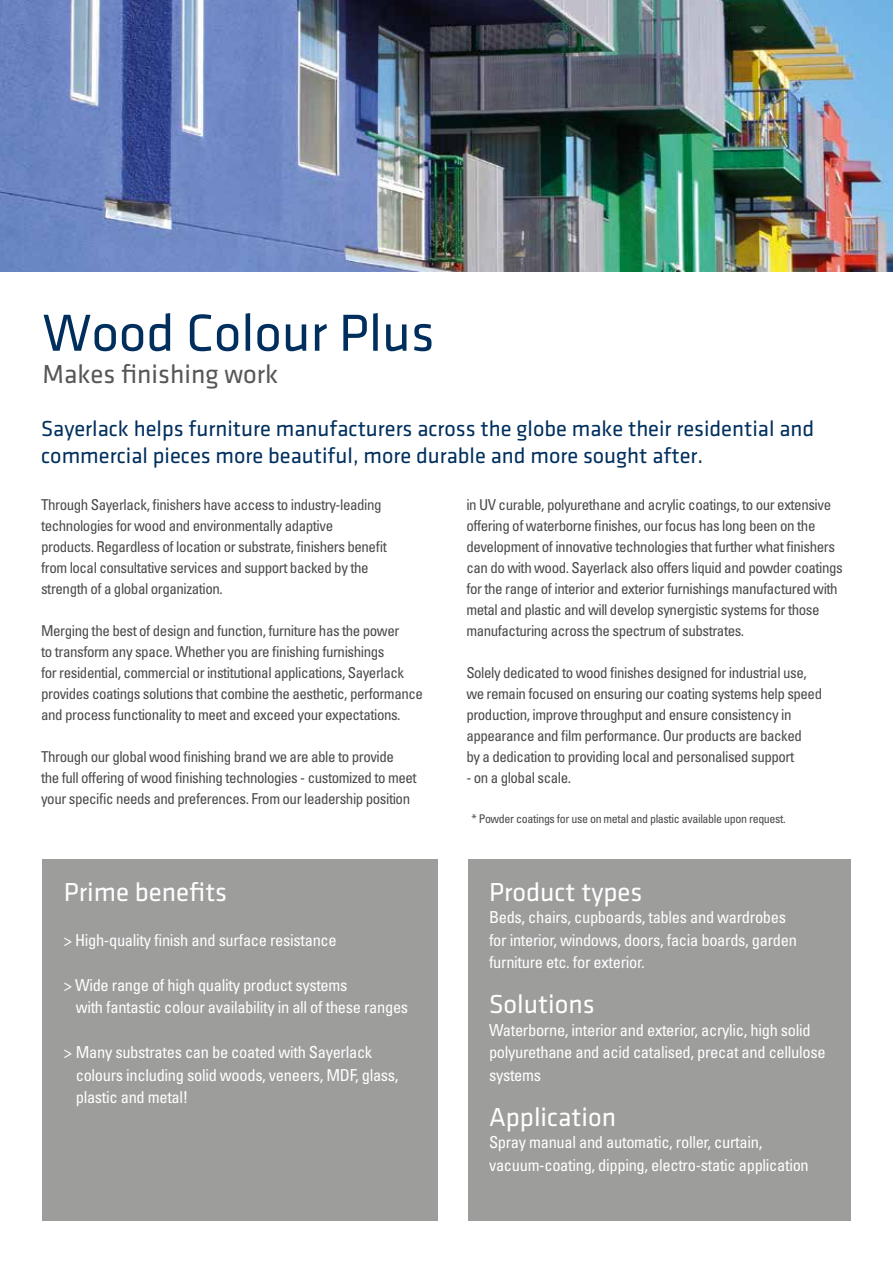
<style>
.page{position:relative;width:893px;height:1263px;background:#fff}
.page>*{position:absolute;margin:0;border:0;box-sizing:border-box;transform-origin:0 0}
.t1{font:54px "Klavika";color:#002f5e}
.t2{font:27px "Klavika";color:#fff}
.t3{font:27px "Klavika";color:#575756}
.t4{font:22.5px/27px "Klavika";color:#002f5e}
.t5{font:condensed 16.5px/22.5px "Univers LT Std";letter-spacing:-.02em;color:#fff}
.t6{font:condensed 15px/21px "Univers LT Std";letter-spacing:-.03em;color:#4a4a49}
.t7{font:condensed 12px "Univers LT Std";letter-spacing:-.03em;color:#4a4a49}
</style>
<div class="page">
<div style="left:43px;top:859px;width:395px;height:361px;background:#9d9d9c"></div>
<div style="left:468px;top:859px;width:382px;height:361px;background:#9d9d9c"></div>
<img style="left:0;top:0;width:893px;height:272px">
<h1 class="t1" style="left:43px;top:298px;width:393px">Wood Colour Plus</h1>
<h2 class="t3" style="left:43px;top:357px;width:237px">Makes finishing work</h2>
<h3 class="t4" style="left:41px;top:414px;width:775px">Sayerlack helps furniture manufacturers across the globe make their residential and commercial pieces more beautiful, more durable and more sought after.</h3>
<p class="t6" style="left:41px;top:494px;width:347px">Through Sayerlack, finishers have access to industry-leading technologies for wood and environmentally adaptive products. Regardless of location or substrate, finishers benefit from local consultative services and support backed by the strength of a global organization.</p>
<p class="t6" style="left:41px;top:620px;width:383px">Merging the best of design and function, furniture has the power<br>to transform any space. Whether you are finishing furnishings<br>for residential, commercial or institutional applications, Sayerlack provides coatings solutions that combine the aesthetic, performance and process functionality to meet and exceed your expectations.</p>
<p class="t6" style="left:41px;top:746px;width:377px">Through our global wood finishing brand we are able to provide<br>the full offering of wood finishing technologies - customized to meet your specific needs and preferences. From our leadership position</p>
<h2 class="t2" style="left:64px;top:874px;width:165px">Prime benefits</h2>
<p class="t5" style="left:64px;top:928px;width:274px">&gt; High-quality finish and surface resistance</p>
<p class="t5" style="left:76px;top:973px;width:334px;text-indent:-12px">&gt; Wide range of high quality product systems<br>with fantastic colour availability in all of these ranges</p>
<p class="t5" style="left:76px;top:1041px;width:324px;text-indent:-12px">&gt; Many substrates can be coated with Sayerlack colours including solid woods, veneers, MDF, glass, plastic and metal!</p>
<p class="t6" style="left:466px;top:494px;width:378px">in UV curable, polyurethane and acrylic coatings, to our extensive offering of waterborne finishes, our focus has long been on the development of innovative technologies that further what finishers can do with wood. Sayerlack also offers liquid and powder coatings for the range of interior and exterior furnishings manufactured with metal and plastic and will develop synergistic systems for those manufacturing across the spectrum of substrates.</p>
<p class="t6" style="left:466px;top:662px;width:357px">Solely dedicated to wood finishes designed for industrial use, we remain focused on ensuring our coating systems help speed production, improve throughput and ensure consistency in appearance and film performance. Our products are backed<br>by a dedication to providing local and personalised support</p>
<p class="t6" style="left:466px;top:767px;width:106px">- on a global scale.</p>
<p class="t7" style="left:471px;top:811px;width:316px">* Powder coatings for use on metal and plastic available upon request.</p>
<h2 class="t2" style="left:489px;top:874px;width:155px">Product types</h2>
<p class="t5" style="left:489px;top:906px;width:309px">Beds, chairs, cupboards, tables and wardrobes for interior, windows, doors, facia boards, garden furniture etc. for exterior.</p>
<h2 class="t2" style="left:489px;top:986px;width:107px">Solutions</h2>
<p class="t5" style="left:489px;top:1018px;width:338px">Waterborne, interior and exterior, acrylic, high solid polyurethane and acid catalised, precat and cellulose systems</p>
<h2 class="t2" style="left:489px;top:1099px;width:129px">Application</h2>
<p class="t5" style="left:489px;top:1131px;width:321px">Spray manual and automatic, roller, curtain, vacuum-coating, dipping, electro-static application</p>
</div>
